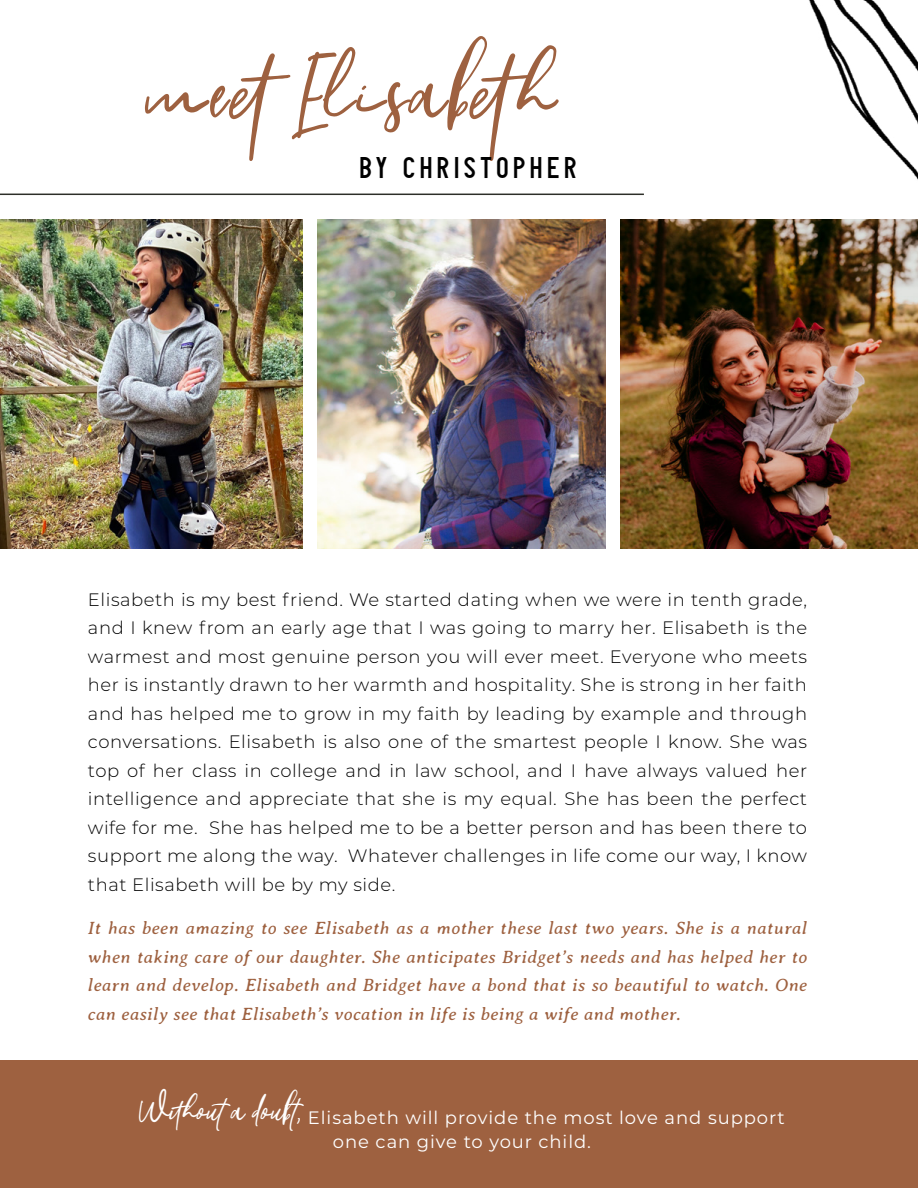
<style>
.page{position:relative;width:918px;height:1188px;background:#fff}
.page>*{position:absolute;margin:0;border:0;box-sizing:border-box;transform-origin:0 0}
.t1{font:120px "Sandstone";letter-spacing:.02em;color:#9e6140}
.t2{font:45px "Sandstone";color:#fff}
.t3{font:30px "Avoqado";letter-spacing:.115em;color:#000}
.t4{font:300 18px/28.5px "Montserrat";letter-spacing:.03em;color:#000;text-align:justify}
.t5{font:italic 18px/28.5px "Averia Serif Libre";letter-spacing:.03em;color:#9e6140;text-align:justify}
.t6{font:18px/24px "Montserrat";letter-spacing:.05em;color:#fff}
</style>
<div class="page">
<img style="left:0;top:220px;width:302px;height:329px">
<img style="left:317px;top:220px;width:288px;height:329px">
<hr style="left:0;top:194px;width:644px;height:1px;background:#2d2e29">
<img style="left:755px;top:0;width:163px;height:220px">
<img style="left:621px;top:220px;width:297px;height:329px">
<div style="left:0;top:1060px;width:918px;height:128px;background:#9e6140"></div>
<h1 class="t1" style="left:146px;top:30px;width:411px">meet Elisabeth</h1>
<h3 class="t3" style="left:359px;top:150px;width:220px">BY CHRISTOPHER</h3>
<p class="t4" style="left:88px;top:585px;width:721px">Elisabeth is my best friend. We started dating when we were in tenth grade, and I knew from an early age that I was going to marry her. Elisabeth is the warmest and most genuine person you will ever meet. Everyone who meets her is instantly drawn to her warmth and hospitality. She is strong in her faith and has helped me to grow in my faith by leading by example and through conversations. Elisabeth is also one of the smartest people I know. She was top of her class in college and in law school, and I have always valued her intelligence and appreciate that she is my equal. She has been the perfect wife for me. She has helped me to be a better person and has been there to support me along the way. Whatever challenges in life come our way, I know that Elisabeth will be by my side.</p>
<p class="t5" style="left:88px;top:914px;width:721px">It has been amazing to see Elisabeth as a mother these last two years. She is a natural when taking care of our daughter. She anticipates Bridget’s needs and has helped her to learn and develop. Elisabeth and Bridget have a bond that is so beautiful to watch. One can easily see that Elisabeth’s vocation in life is being a wife and mother.</p>
<h2 class="t2" style="left:139px;top:1087px;width:163px">Without a doubt,</h2>
<p class="t6" style="left:333px;top:1104px;width:453px;text-indent:-25px">Elisabeth will provide the most love and support one can give to your child.</p>
</div>
